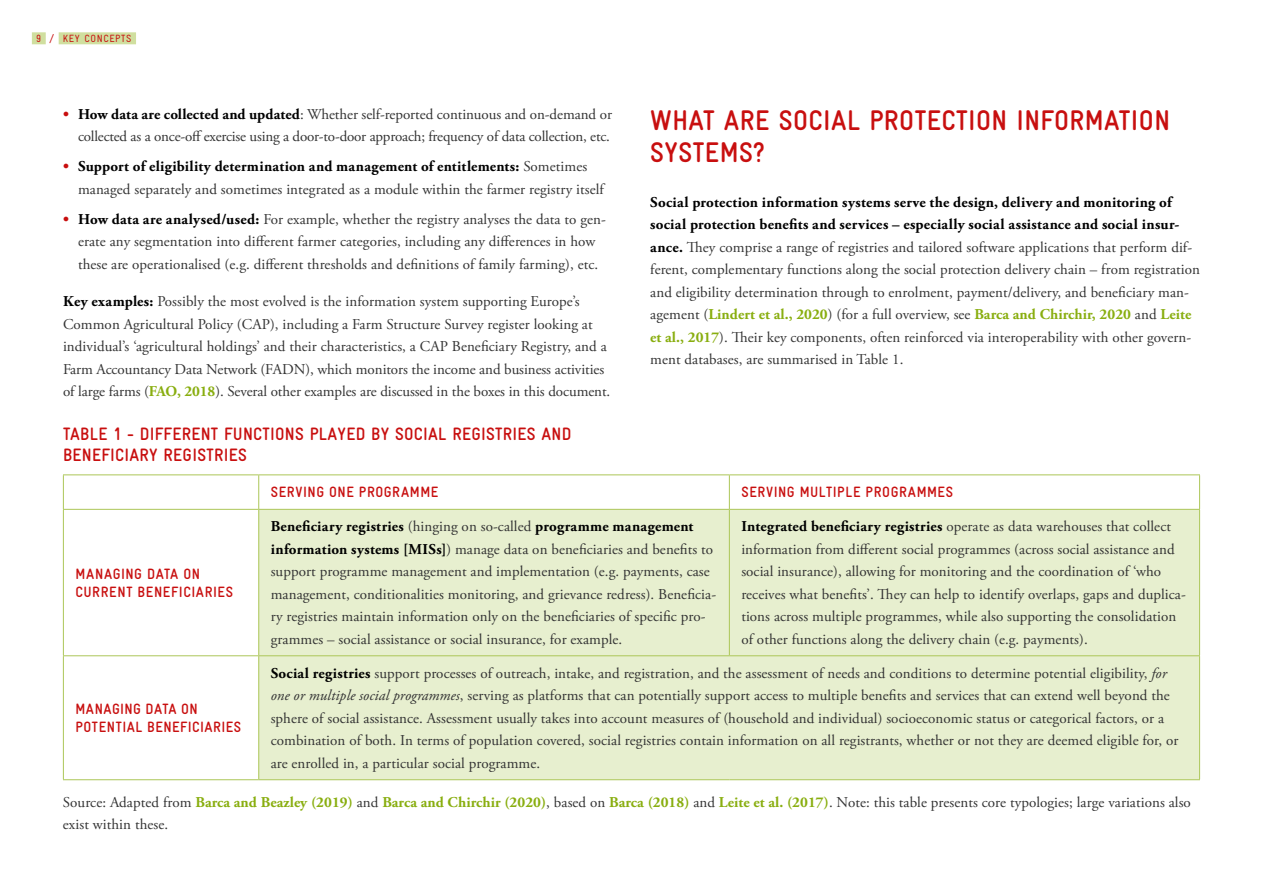
<style>
.page{position:relative;width:1263px;height:893px;background:#fff}
.page>*{position:absolute;margin:0;border:0;box-sizing:border-box;transform-origin:0 0}
.t1{font:700 condensed 28.5px/31.5px "Gravur";letter-spacing:.015em;color:#c80f0f}
.t2{font:700 condensed 18px/21px "Gravur";letter-spacing:.015em;color:#c80f0f}
.t3{font:15px/22.5px "Adobe Garamond Pro";letter-spacing:.005em;color:#333}
.t4{font:15px/22.5px "Adobe Garamond Pro";letter-spacing:-.015em;color:#333;text-align:right}
.t5{font:700 15px/18px "Gravur Condensed Pro";letter-spacing:.035em;color:#c80f0f}
.t6{font:10.5px "Gravur Condensed Pro";color:#c80f0f}
.s1{font-weight:700;color:#c80f0f}
.s2{font-weight:700;color:#000}
.s3{font-weight:700;color:#89ae10}
.s4{font-style:italic}
</style>
<div class="page">
<div style="left:32px;top:32px;width:14px;height:12px;background:#d0df9f"></div>
<div style="left:59px;top:32px;width:77px;height:12px;background:#d0df9f"></div>
<svg style="left:64px;top:475px;width:1135px;height:182px"></svg>
<div style="left:259px;top:510px;width:940px;height:269px;background:#e7efcf"></div>
<hr style="left:63px;top:475px;width:1px;height:34px;background:#acc658">
<hr style="left:63px;top:474px;width:196px;height:1px;background:#acc658">
<hr style="left:259px;top:474px;width:470px;height:1px;background:#acc658">
<hr style="left:729px;top:474px;width:471px;height:1px;background:#acc658">
<hr style="left:258px;top:475px;width:1px;height:34px;background:#acc658">
<hr style="left:729px;top:475px;width:1px;height:34px;background:#acc658">
<hr style="left:1199px;top:475px;width:1px;height:34px;background:#acc658">
<hr style="left:63px;top:510px;width:1px;height:145px;background:#acc658">
<hr style="left:63px;top:656px;width:1px;height:123px;background:#acc658">
<hr style="left:63px;top:509px;width:196px;height:1px;background:#acc658">
<hr style="left:63px;top:655px;width:196px;height:1px;background:#acc658">
<hr style="left:63px;top:779px;width:196px;height:1px;background:#acc658">
<hr style="left:258px;top:510px;width:1px;height:145px;background:#acc658">
<hr style="left:258px;top:656px;width:1px;height:123px;background:#acc658">
<hr style="left:259px;top:509px;width:470px;height:1px;background:#acc658">
<hr style="left:729px;top:509px;width:471px;height:1px;background:#acc658">
<hr style="left:729px;top:510px;width:1px;height:145px;background:#acc658">
<hr style="left:1199px;top:510px;width:1px;height:145px;background:#acc658">
<hr style="left:1199px;top:656px;width:1px;height:123px;background:#acc658">
<hr style="left:259px;top:655px;width:470px;height:1px;background:#acc658">
<hr style="left:729px;top:655px;width:471px;height:1px;background:#acc658">
<hr style="left:259px;top:779px;width:470px;height:1px;background:#acc658">
<hr style="left:729px;top:779px;width:471px;height:1px;background:#acc658">
<p class="t6" style="left:36px;top:33px;width:62px">9 / KEY CONCE</p>
<p class="t6" style="left:115px;top:33px;width:12px">PTS</p>
<p class="t4" style="left:63px;top:103px;width:550px"><span class="s1">•</span> <span class="s2">How data are collected and updated</span>: Whether self-reported continuous and on-demand or collected as a once-off exercise using a door-to-door approach; frequency of data collection, etc.</p>
<p class="t3" style="left:78px;top:156px;width:527px;text-indent:-15px"><span class="s1">•</span> <span class="s2">Support of eligibility determination and management of entitlements:</span> Sometimes managed separately and sometimes integrated as a module within the farmer registry itself</p>
<p class="t3" style="left:63px;top:208px;width:544px;text-align:center"><span class="s1">•</span> <span class="s2">How data are analysed/used:</span> For example, whether the registry analyses the data to gen&shy;erate any segmentation into different farmer categories, including any differences in how these are operationalised (e.g. different thresholds and definitions of family farming), etc.</p>
<p class="t3" style="left:63px;top:291px;width:549px"><span class="s2">Key examples:</span> Possibly the most evolved is the information system supporting Europe’s Common Agricultural Policy (CAP), including a Farm Structure Survey register looking at individual’s ‘agricultural holdings’ and their characteristics, a CAP Beneficiary Registry, and a Farm Accountancy Data Network (FADN), which monitors the income and business activities of large farms (<span class="s3">FAO, 2018</span>). Several other examples are discussed in the boxes in this document.</p>
<p class="t2" style="left:63px;top:423px;width:510px">TABLE 1 - DIFFERENT FUNCTIONS PLAYED BY SOCIAL REGISTRIES AND<br>BENEFICIARY REGISTRIES</p>
<p class="t5" style="left:271px;top:483px;width:169px">SERVING ONE PROGRAMME</p>
<p class="t5" style="left:741px;top:483px;width:213px">SERVING MULTIPLE PROGRAMMES</p>
<h1 class="t1" style="left:650px;top:105px;width:521px">WHAT ARE SOCIAL PROTECTION INFORMATION<br>SYSTEMS?</h1>
<p class="t3" style="left:650px;top:191px;width:551px"><span class="s2">Social protection information systems serve the design, delivery and monitoring of social protection benefits and services – especially social assistance and social insur&shy;ance.</span> They comprise a range of registries and tailored software applications that perform dif&shy;ferent, complementary functions along the social protection delivery chain – from registration and eligibility determination through to enrolment, payment/delivery, and beneficiary man&shy;agement (<span class="s3">Lindert et al., 2020</span>) (for a full overview, see <span class="s3">Barca and Chirchir, 2020</span> and <span class="s3">Leite et al., 2017</span>). Their key components, often reinforced via interoperability with other govern&shy;ment databases, are summarised in Table 1.</p>
<p class="t5" style="left:75px;top:565px;width:159px">MANAGING DATA ON<br>CURRENT BENEFICIARIES</p>
<p class="t3" style="left:271px;top:516px;width:447px"><span class="s2">Beneficiary registries</span> (hinging on so-called <span class="s2">programme management information systems [MISs]</span>) manage data on beneficiaries and benefits to support programme management and implementation (e.g. payments, case management, conditionalities monitoring, and grievance redress). Beneficia&shy;ry registries maintain information only on the beneficiaries of specific pro&shy;grammes – social assistance or social insurance, for example.</p>
<p class="t3" style="left:741px;top:516px;width:446px"><span class="s2">Integrated beneficiary registries</span> operate as data warehouses that collect information from different social programmes (across social assistance and social insurance), allowing for monitoring and the coordination of ‘who receives what benefits’. They can help to identify overlaps, gaps and duplica&shy;tions across multiple programmes, while also supporting the consolidation of other functions along the delivery chain (e.g. payments).</p>
<p class="t3" style="left:271px;top:662px;width:909px"><span class="s2">Social registries</span> support processes of outreach, intake, and registration, and the assessment of needs and conditions to determine potential eligibility, <span class="s4">for one or multiple social programmes</span>, serving as platforms that can potentially support access to multiple benefits and services that can extend well beyond the sphere of social assistance. Assessment usually takes into account measures of (household and individual) socioeconomic status or categorical factors, or a combination of both. In terms of population covered, social registries contain information on all registrants, whether or not they are deemed eligible for, or are enrolled in, a particular social programme.</p>
<p class="t3" style="left:63px;top:791px;width:1129px">Source: Adapted from <span class="s3">Barca and Beazley (2019)</span> and <span class="s3">Barca and Chirchir (2020)</span>, based on <span class="s3">Barca (2018)</span> and <span class="s3">Leite et al. (2017)</span>. Note: this table presents core typologies; large variations also exist within these.</p>
<p class="t5" style="left:75px;top:700px;width:167px">MANAGING DATA ON<br>POTENTIAL BENEFICIARIES</p>
</div>
